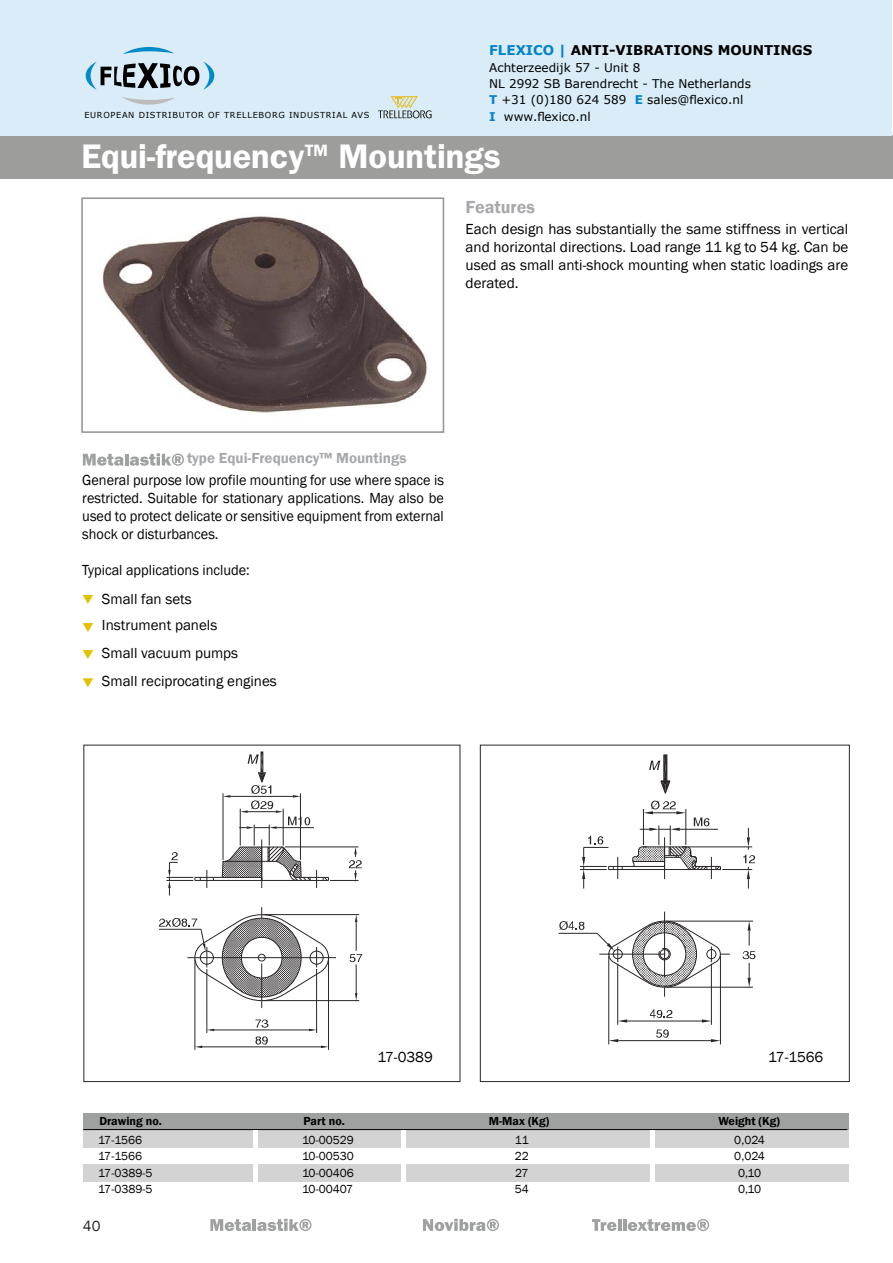
<style>
.page{position:relative;width:893px;height:1263px;background:#fff}
.page>*{position:absolute;margin:0;border:0;box-sizing:border-box;transform-origin:0 0}
.t1{font:600 34.2px "Franklin Gothic";color:#fff}
.t2{font:600 33px "Franklin Gothic";color:#fff;scale:.85 1}
.t3{font:600 18px "Franklin Gothic";color:#a6a8ab}
.t4{font:15px/18px "Franklin Gothic";color:#000;text-align:justify}
.t5{font:15px/18px "Franklin Gothic";color:#000;text-align:justify;scale:.95 1}
.t6{font:600 15px "Franklin Gothic";color:#a6a8ab}
.t7{font:15px "Franklin Gothic";color:#292526}
.t8{font:700 13.35px "Verdana";color:#000}
.t9{font:12px/16.4px "Verdana";color:#000}
.t10{font:12px/16.5px "Franklin Gothic";color:#000;text-align:justify}
.t11{font:600 12px "Franklin Gothic";color:#000}
.t12{font:12px/16.5px "Franklin Gothic";letter-spacing:-.03em;color:#000;text-align:center}
.t13{font:8.25px "Verdana";letter-spacing:.08em;color:#000}
.s1{color:#0082ca}
.s2{font-weight:700;color:#0082ca}
</style>
<div class="page">
<svg style="left:255px;top:1036px;width:13px;height:8px"></svg>
<svg style="left:321px;top:1045px;width:7px;height:3px"></svg>
<svg style="left:196px;top:1045px;width:6px;height:3px"></svg>
<hr style="left:202px;top:1046px;width:119px;height:1px;background:#292526">
<hr style="left:328px;top:959px;width:1px;height:91px;background:#292526">
<hr style="left:195px;top:959px;width:1px;height:91px;background:#292526">
<svg style="left:255px;top:1019px;width:13px;height:9px"></svg>
<svg style="left:309px;top:1029px;width:7px;height:2px"></svg>
<svg style="left:208px;top:1029px;width:6px;height:2px"></svg>
<hr style="left:214px;top:1030px;width:95px;height:1px;background:#292526">
<hr style="left:316px;top:969px;width:1px;height:64px;background:#292526">
<hr style="left:207px;top:969px;width:1px;height:64px;background:#292526">
<svg style="left:159px;top:751px;width:203px;height:257px"></svg>
<svg style="left:649px;top:754px;width:21px;height:39px"></svg>
<hr style="left:609px;top:866px;width:56px;height:1px;background:#292526">
<hr style="left:609px;top:869px;width:56px;height:1px;background:#292526">
<svg style="left:580px;top:836px;width:43px;height:52px"></svg>
<svg style="left:743px;top:828px;width:12px;height:60px"></svg>
<hr style="left:722px;top:869px;width:30px;height:1px;background:#292526">
<hr style="left:688px;top:847px;width:64px;height:1px;background:#292526">
<svg style="left:632px;top:801px;width:89px;height:78px"></svg>
<svg style="left:742px;top:951px;width:13px;height:36px"></svg>
<svg style="left:748px;top:922px;width:3px;height:23px"></svg>
<hr style="left:666px;top:987px;width:87px;height:1px;background:#292526">
<hr style="left:666px;top:921px;width:87px;height:1px;background:#292526">
<svg style="left:559px;top:921px;width:25px;height:9px"></svg>
<hr style="left:559px;top:933px;width:38px;height:1px;background:#292526">
<svg style="left:650px;top:1009px;width:22px;height:9px"></svg>
<svg style="left:702px;top:1019px;width:9px;height:3px"></svg>
<svg style="left:618px;top:1019px;width:9px;height:3px"></svg>
<hr style="left:627px;top:1021px;width:75px;height:1px;background:#292526">
<hr style="left:711px;top:964px;width:1px;height:61px;background:#292526">
<hr style="left:617px;top:964px;width:1px;height:61px;background:#292526">
<svg style="left:597px;top:911px;width:133px;height:86px"></svg>
<svg style="left:656px;top:1029px;width:13px;height:9px"></svg>
<svg style="left:711px;top:1039px;width:9px;height:3px"></svg>
<svg style="left:609px;top:1039px;width:9px;height:3px"></svg>
<hr style="left:618px;top:1040px;width:93px;height:1px;background:#292526">
<hr style="left:720px;top:956px;width:1px;height:88px;background:#292526">
<hr style="left:608px;top:956px;width:1px;height:88px;background:#292526">
<div style="left:480px;top:745px;width:370px;height:337px;border:1px solid #292526"></div>
<div style="left:81px;top:197px;width:363px;height:236px;border:2px solid #999"></div>
<img style="left:102px;top:216px;width:325px;height:197px">
<svg style="left:83px;top:595px;width:10px;height:9px"></svg>
<svg style="left:83px;top:623px;width:10px;height:9px"></svg>
<svg style="left:83px;top:650px;width:10px;height:9px"></svg>
<svg style="left:83px;top:678px;width:10px;height:9px"></svg>
<svg style="left:83px;top:453px;width:101px;height:13px"></svg>
<svg style="left:210px;top:1219px;width:101px;height:12px"></svg>
<svg style="left:423px;top:1219px;width:76px;height:12px"></svg>
<svg style="left:592px;top:1219px;width:117px;height:12px"></svg>
<div style="left:83px;top:1113px;width:765px;height:17px;background:#9fa0a0"></div>
<div style="left:83px;top:1130px;width:765px;height:17px;background:#d3d3d4"></div>
<div style="left:83px;top:1164px;width:765px;height:17px;background:#d3d3d4"></div>
<hr style="left:83px;top:1129px;width:764px;height:1px;background:#000">
<hr style="left:253px;top:1130px;width:4px;height:67px;background:#fff">
<hr style="left:402px;top:1130px;width:4px;height:67px;background:#fff">
<hr style="left:650px;top:1130px;width:4px;height:67px;background:#fff">
<div style="left:0;top:0;width:891px;height:136px;background:#d9ecf7"></div>
<svg style="left:123px;top:47px;width:51px;height:7px"></svg>
<svg style="left:85px;top:62px;width:130px;height:43px"></svg>
<svg style="left:378px;top:96px;width:54px;height:22px"></svg>
<div style="left:0;top:136px;width:893px;height:43px;background:#9d9d9c"></div>
<p class="t8" style="left:489px;top:41px;width:325px"><span class="s1">FLEXICO |</span> ANTI-VIBRATIONS MOUNTINGS</p>
<p class="t9" style="left:489px;top:59px;width:263px">Achterzeedijk 57 - Unit 8<br>NL 2992 SB Barendrecht - The Netherlands<br><span class="s2">T</span> +31 (0)180 624 589 <span class="s2">E</span> sales@flexico.nl</p>
<p class="t13" style="left:84px;top:110px;width:287px">EUROPEAN DISTRIBUTOR OF TRELLEBORG INDUSTRIAL AVS</p>
<p class="t9" style="left:489px;top:108px;width:103px"><span class="s2">I</span> www.fl exico.nl</p>
<h1 class="t1" style="left:81px;top:136px;width:421px">Equi-frequency<sup>TM</sup> Mountings</h1>
<h2 class="t2" style="left:84px;top:135px;width:405px">Equi-frequency™ Mountings</h2>
<p class="t3" style="left:466px;top:196px;width:71px">Features</p>
<p class="t4" style="left:466px;top:220px;width:384px">Each design has substantially the same stiffness in vertical and horizontal directions. Load range 11 kg to 54 kg. Can be used as small anti-shock mounting when static loadings are derated.</p>
<p class="t6" style="left:187px;top:449px;width:221px">type Equi-Frequency™ Mountings</p>
<p class="t5" style="left:82px;top:471px;width:382px">General purpose low profile mounting for use where space is restricted. Suitable for stationary applications. May also be used to protect delicate or sensitive equipment from external shock or disturbances.</p>
<p class="t5" style="left:102px;top:555px;width:157px;line-height:29px;text-indent:-20px">Typical applications include:<br>Small fan sets</p>
<p class="t4" style="left:102px;top:612px;width:176px;line-height:27.6px;text-align:left">Instrument panels<br>Small vacuum pumps<br>Small reciprocating engines</p>
<p class="t4" style="left:377px;top:1049px;width:57px">17-0389</p>
<p class="t4" style="left:768px;top:1049px;width:57px">17-1566</p>
<p class="t11" style="left:99px;top:1114px;width:64px">Drawing no.</p>
<p class="t11" style="left:303px;top:1114px;width:43px">Part no.</p>
<p class="t11" style="left:489px;top:1114px;width:62px">M-Max (Kg)</p>
<p class="t11" style="left:718px;top:1114px;width:63px">Weight (Kg)</p>
<p class="t10" style="left:98px;top:1132px;width:56px;text-align:left">17-1566<br>17-1566<br>17-0389-5<br>17-0389-5</p>
<p class="t10" style="left:302px;top:1132px;width:53px">10-00529<br>10-00530<br>10-00406<br>10-00407</p>
<p class="t10" style="left:515px;top:1132px;width:16px">11<br>22<br>27<br>54</p>
<p class="t12" style="left:734px;top:1132px;width:32px">0,024<br>0,024<br>0,10<br>0,10</p>
<p class="t7" style="left:83px;top:1217px;width:19px">40</p>
</div>
